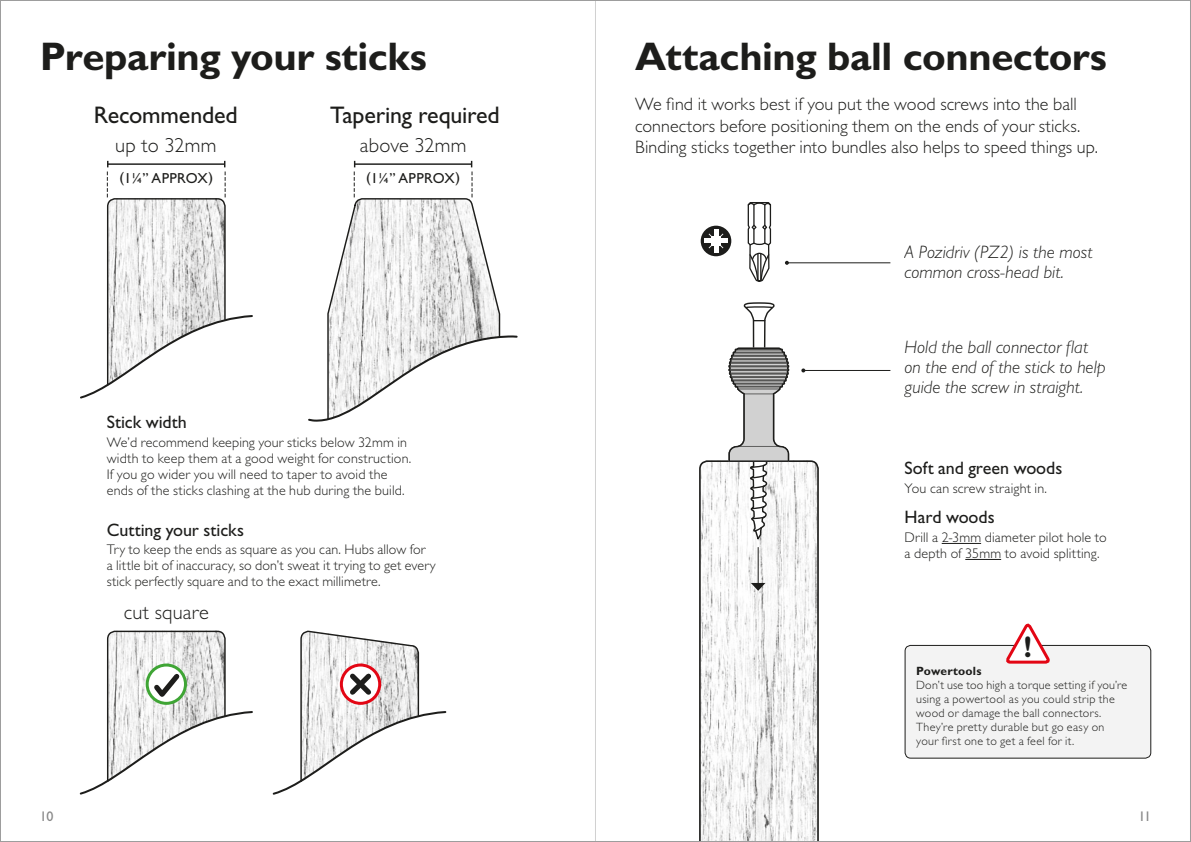
<style>
.page{position:relative;width:1191px;height:842px;background:#fff}
.page>*{position:absolute;margin:0;border:0;box-sizing:border-box;transform-origin:0 0}
.t1{font:700 40px "Gill Sans";letter-spacing:-.01em;color:#1d1d1b}
.t2{font:700 29.8px "Gill Sans";color:#1d1d1b}
.t3{font:24px "Gill Sans";letter-spacing:-.01em;color:#1d1d1b}
.t4{font:300 20.4px "Gill Sans";letter-spacing:.01em;color:#1d1d1b}
.t5{font:300 18px/21.6px "Gill Sans";letter-spacing:.005em;color:#1d1d1b}
.t6{font:italic 300 18px/20px "Gill Sans";color:#1d1d1b}
.t7{font:18px "Gill Sans";letter-spacing:-.005em;color:#1d1d1b}
.t8{font:14.6px "Gill Sans";letter-spacing:.015em;color:#1d1d1b}
.t9{font:300 14px/16px "Gill Sans";letter-spacing:.01em;color:#1d1d1b}
.t10{font:14px "Gill Sans";color:#878787}
.t11{font:300 12px/14px "Gill Sans";letter-spacing:.025em;color:#1d1d1b}
.t12{font:700 12px "Gill Sans";letter-spacing:.015em;color:#1d1d1b}
</style>
<div class="page">
<svg style="left:699px;top:459px;width:120px;height:381px"></svg>
<svg style="left:728px;top:302px;width:61px;height:243px"></svg>
<hr style="left:757px;top:547px;width:1px;height:37px;background:#1d1d1b">
<svg style="left:751px;top:583px;width:14px;height:8px"></svg>
<hr style="left:803px;top:370px;width:87px;height:1px;background:#1d1d1b">
<svg style="left:801px;top:368px;width:4px;height:4px"></svg>
<hr style="left:787px;top:262px;width:103px;height:1px;background:#1d1d1b">
<svg style="left:785px;top:261px;width:4px;height:4px"></svg>
<div style="left:905px;top:645px;width:245px;height:113px;background:#f3f3f3;border-radius:6px"></div>
<div style="left:904px;top:645px;width:247px;height:114px;border:1px solid #1d1d1b;border-radius:6px"></div>
<svg style="left:1004px;top:623px;width:45px;height:41px"></svg>
<hr style="left:941px;top:543px;width:40px;height:1px;background:#1d1d1b">
<hr style="left:965px;top:559px;width:36px;height:1px;background:#1d1d1b">
<svg style="left:79px;top:630px;width:174px;height:165px"></svg>
<svg style="left:272px;top:631px;width:175px;height:164px"></svg>
<svg style="left:80px;top:161px;width:173px;height:238px"></svg>
<svg style="left:327px;top:197px;width:174px;height:137px"></svg>
<hr style="left:355px;top:163px;width:116px;height:2px;background:#1d1d1b">
<svg style="left:354px;top:161px;width:1px;height:36px"></svg>
<svg style="left:471px;top:161px;width:1px;height:36px"></svg>
<svg style="left:308px;top:334px;width:210px;height:88px"></svg>
<svg style="left:747px;top:202px;width:24px;height:80px"></svg>
<div style="left:700px;top:226px;width:31px;height:30px;background:#1d1d1b;border-radius:50%"></div>
<div style="left:713px;top:229px;width:5px;height:24px;background:#fff"></div>
<hr style="left:704px;top:239px;width:23px;height:4px;background:#fff">
<svg style="left:708px;top:234px;width:15px;height:14px"></svg>
<hr style="left:595px;top:0;width:1px;height:842px;background:#d1d1d1">
<h1 class="t1" style="left:40px;top:33px;width:389px">Preparing your sticks</h1>
<h3 class="t3" style="left:94px;top:101px;width:145px">Recommended</h3>
<h3 class="t4" style="left:115px;top:133px;width:103px">up to 32mm</h3>
<p class="t8" style="left:119px;top:170px;width:95px">(1¼” approx)</p>
<h3 class="t3" style="left:330px;top:101px;width:171px">Tapering required</h3>
<h3 class="t4" style="left:360px;top:133px;width:108px">above 32mm</h3>
<p class="t8" style="left:366px;top:170px;width:95px">(1¼” approx)</p>
<p class="t7" style="left:107px;top:411px;width:82px">Stick width</p>
<p class="t9" style="left:107px;top:434px;width:306px">We’d recommend keeping your sticks below 32mm in width to keep them at a good weight for construction.<br>If you go wider you will need to taper to avoid the ends of the sticks clashing at the hub during the build.</p>
<p class="t7" style="left:107px;top:519px;width:139px">Cutting your sticks</p>
<p class="t9" style="left:107px;top:542px;width:330px">Try to keep the ends as square as you can. Hubs allow for<br>a little bit of inaccuracy, so don’t sweat it trying to get every stick perfectly square and to the exact millimetre.</p>
<h3 class="t4" style="left:124px;top:601px;width:86px">cut square</h3>
<h1 class="t1" style="left:635px;top:33px;width:473px">Attaching ball connectors</h1>
<p class="t5" style="left:635px;top:93px;width:464px">We find it works best if you put the wood screws into the ball connectors before positioning them on the ends of your sticks.<br>Binding sticks together into bundles also helps to speed things up.</p>
<p class="t6" style="left:904px;top:242px;width:189px">A Pozidriv (PZ2) is the most common cross-head bit.</p>
<p class="t6" style="left:904px;top:337px;width:203px">Hold the ball connector flat on the end of the stick to help guide the screw in straight.</p>
<p class="t7" style="left:904px;top:458px;width:159px">Soft and green woods</p>
<p class="t9" style="left:904px;top:480px;width:144px">You can screw straight in.</p>
<p class="t7" style="left:904px;top:507px;width:91px">Hard woods</p>
<p class="t9" style="left:904px;top:529px;width:204px">Drill a 2-3mm diameter pilot hole to a depth of 35mm to avoid splitting.</p>
<h2 class="t2" style="left:1024px;top:630px;width:10px">!</h2>
<p class="t12" style="left:916px;top:663px;width:67px">Powertools</p>
<p class="t11" style="left:916px;top:678px;width:212px">Don’t use too high a torque setting if you’re using a powertool as you could strip the wood or damage the ball connectors.<br>They’re pretty durable but go easy on your first one to get a feel for it.</p>
<p class="t10" style="left:40px;top:808px;width:15px">10</p>
<p class="t10" style="left:1138px;top:808px;width:14px">11</p>
</div>
